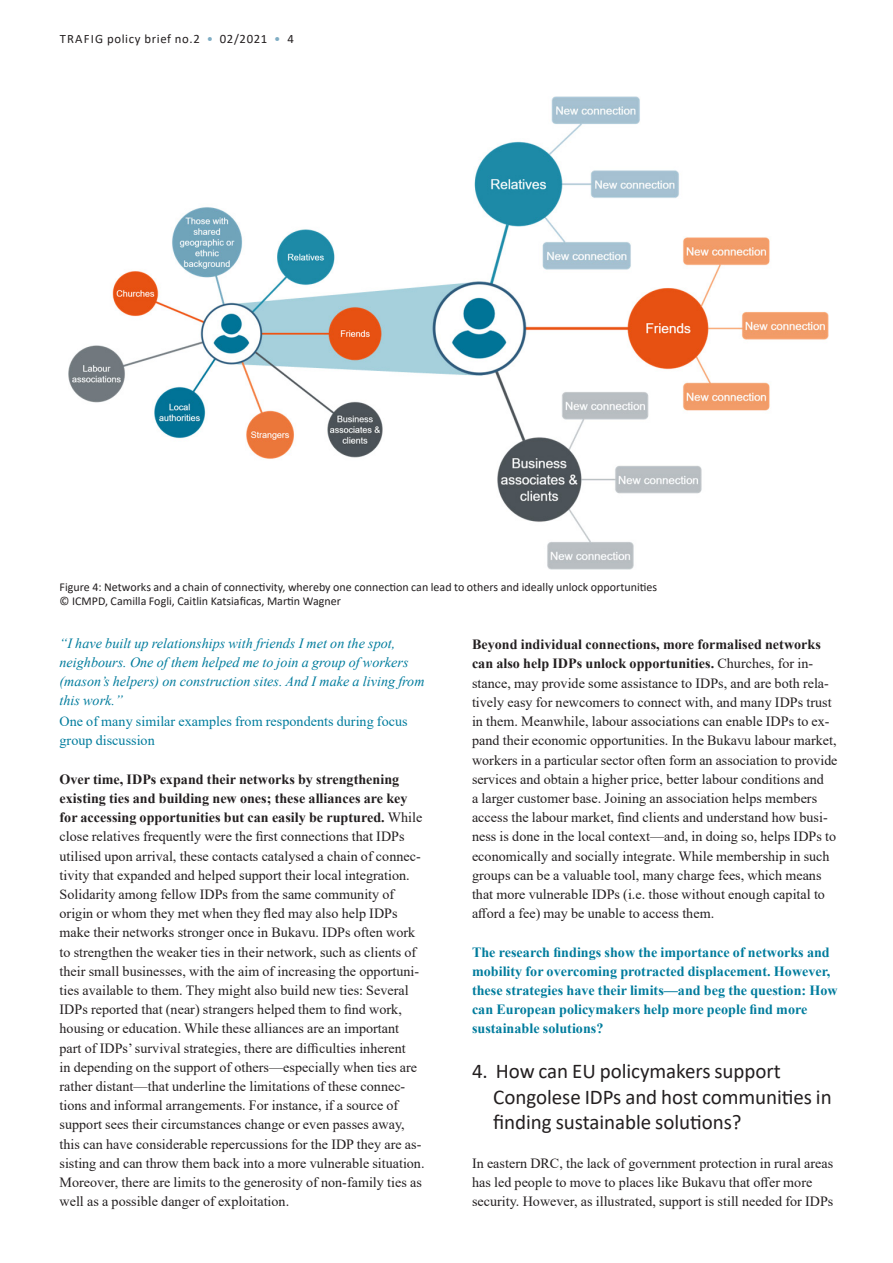
<style>
.page{position:relative;width:893px;height:1263px;background:#fff}
.page>*{position:absolute;margin:0;border:0;box-sizing:border-box;transform-origin:0 0}
.zw_1{font:21px/25.5px "Calibri";letter-spacing:-.005em;color:#231f20}
.text{font:14.1px/19.2px "Times New Roman";color:#231f20}
.text_blau{font:700 14.1px/19.2px "Times New Roman";color:#007c9d}
.text_blau-2{font:italic 14.1px/19.2px "Times New Roman";color:#007c9d}
.text-2{font:14.1px/19.2px "Times New Roman";color:#007c9d}
.t1{font:12.75px "Calibri";letter-spacing:.05em;color:#231f20}
.bildunterschrift{font:12px "Calibri";color:#231f20}
.s1{color:#7fadc4}
.s2{font-weight:700}
</style>
<div class="page">
<img style="left:68px;top:97px;width:761px;height:472px">
<p class="t1" style="left:60px;top:29px;width:236px">TRAFIG policy brief no.2 <span class="s1">•</span> 02/2021 <span class="s1">•</span> 4</p>
<p class="bildunterschrift" style="left:60px;top:579px;width:599px">Figure 4: Networks and a chain of connectivity, whereby one connection can lead to others and ideally unlock opportunities</p>
<p class="bildunterschrift" style="left:60px;top:592px;width:283px">© ICMPD, Camilla Fogli, Caitlin Katsiaficas, Martin Wagner</p>
<p class="text_blau-2" style="left:60px;top:633px;width:366px">“I have built up relationships with friends I met on the spot, neighbours. One of them helped me to join a group of workers (mason’s helpers) on construction sites. And I make a living from this work.”</p>
<p class="text-2" style="left:60px;top:711px;width:350px">One of many similar examples from respondents during focus group discussion</p>
<p class="text" style="left:60px;top:769px;width:366px"><span class="s2">Over time, IDPs expand their networks by strengthening existing ties and building new ones; these alliances are key for accessing opportunities but can easily be ruptured.</span> While close relatives frequently were the first connections that IDPs utilised upon arrival, these contacts catalysed a chain of connec&shy;tivity that expanded and helped support their local integration.<br>Solidarity among fellow IDPs from the same community of origin or whom they met when they fled may also help IDPs make their networks stronger once in Bukavu. IDPs often work to strengthen the weaker ties in their network, such as clients of their small businesses, with the aim of increasing the opportuni&shy;ties available to them. They might also build new ties: Several IDPs reported that (near) strangers helped them to find work, housing or education. While these alliances are an important part of IDPs’survival strategies, there are difficulties inherent<br>in depending on the support of others—especially when ties are rather distant—that underline the limitations of these connec&shy;tions and informal arrangements. For instance, if a source of support sees their circumstances change or even passes away, this can have considerable repercussions for the IDP they are as&shy;sisting and can throw them back into a more vulnerable situation.<br>Moreover, there are limits to the generosity of non-family ties as well as a possible danger of exploitation.</p>
<p class="text" style="left:472px;top:634px;width:367px"><span class="s2">Beyond individual connections, more formalised networks can also help IDPs unlock opportunities.</span> Churches, for in&shy;stance, may provide some assistance to IDPs, and are both rela&shy;tively easy for newcomers to connect with, and many IDPs trust in them. Meanwhile, labour associations can enable IDPs to ex&shy;pand their economic opportunities. In the Bukavu labour market, workers in a particular sector often form an association to provide services and obtain a higher price, better labour conditions and<br>a larger customer base. Joining an association helps members access the labour market, find clients and understand how busi&shy;ness is done in the local context—and, in doing so, helps IDPs to economically and socially integrate. While membership in such groups can be a valuable tool, many charge fees, which means that more vulnerable IDPs (i.e. those without enough capital to afford a fee) may be unable to access them.</p>
<p class="text_blau" style="left:472px;top:942px;width:367px">The research findings show the importance of networks and mobility for overcoming protracted displacement. However, these strategies have their limits—and beg the question: How can European policymakers help more people find more sustainable solutions?</p>
<p class="zw_1" style="left:493px;top:1058px;width:340px;text-indent:-21px">4. How can EU policymakers support<br>Congolese IDPs and host communities in finding sustainable solutions?</p>
<p class="text" style="left:472px;top:1153px;width:363px">In eastern DRC, the lack of government protection in rural areas has led people to move to places like Bukavu that offer more security. However, as illustrated, support is still needed for IDPs</p>
</div>
